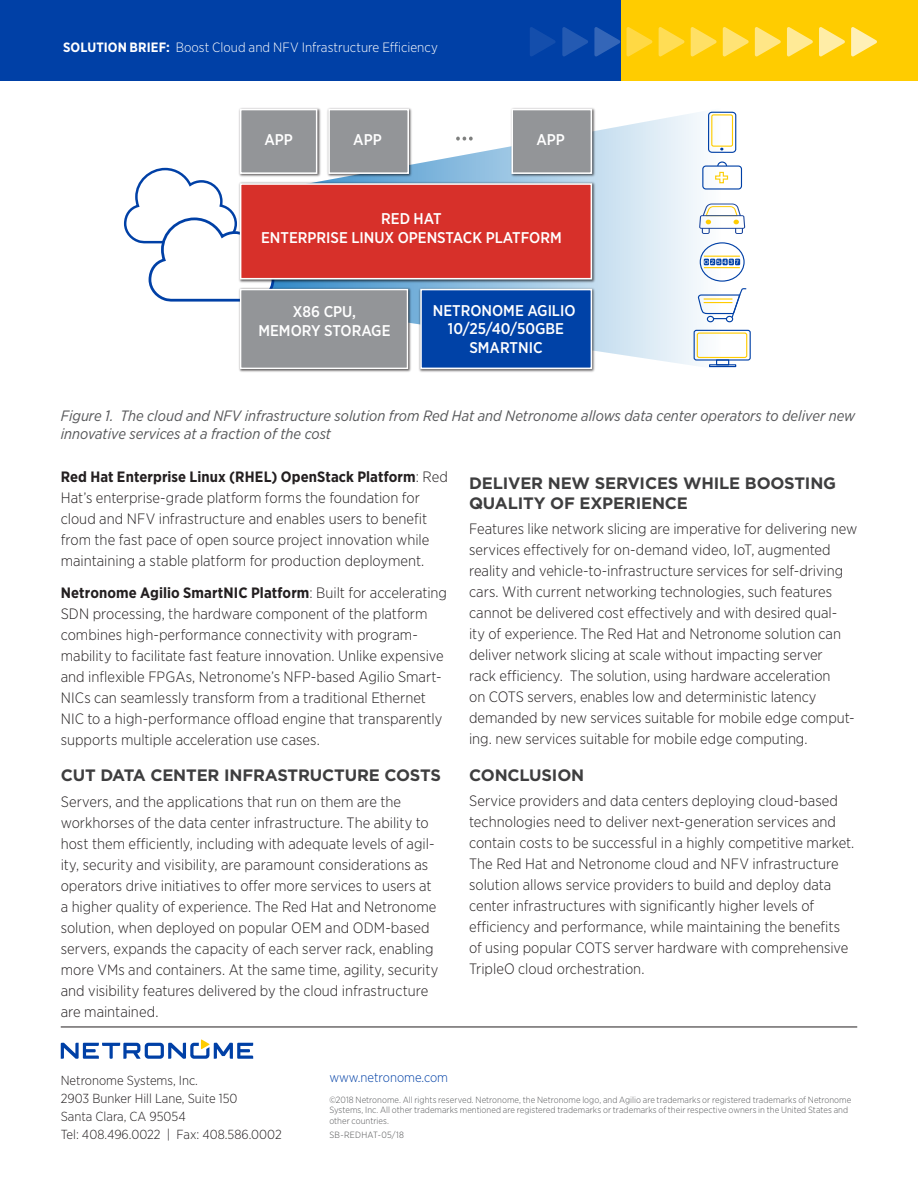
<style>
.page{position:relative;width:918px;height:1188px;background:#fff}
.page>*{position:absolute;margin:0;border:0;box-sizing:border-box;transform-origin:0 0}
._02_Body_Subhead{font:700 16.5px/19.5px "Gotham";letter-spacing:-.01em;color:#3e3e3f}
.t1{font:500 15.45px/18.6px "Gotham Narrow";color:#fff;text-align:center}
._02_Body_Text{font:300 15px/21px "Gotham Narrow";color:#231f20}
._04_Caption{font:italic 15px/18px "Gotham Narrow";color:#57585a}
.t2{font:300 13.5px "Gotham Narrow";color:#fff}
.t3{font:300 13.2px/18px "Gotham Narrow";color:#231f20}
.t4{font:300 13.2px "Gotham Narrow";color:#0040a6}
.t5{font:300 9px/10.5px "Gotham Narrow";letter-spacing:.005em;color:#57585a}
.t6{font:300 9px "Gotham Narrow";letter-spacing:.025em;color:#4e4f50}
.t7{font:6.75px "Courier";letter-spacing:.2em;color:#fff;scale:1.15 1}
.s1{font-weight:700}
</style>
<div class="page">
<div style="left:0;top:0;width:621px;height:81px;background:#0040a6"></div>
<div style="left:621px;top:0;width:297px;height:81px;background:#fc0"></div>
<hr style="left:61px;top:1027px;width:796px;height:1px;background:#231f20">
<svg style="left:61px;top:1040px;width:192px;height:19px"></svg>
<svg style="left:851px;top:27px;width:26px;height:29px"></svg>
<svg style="left:819px;top:27px;width:26px;height:29px"></svg>
<svg style="left:787px;top:27px;width:26px;height:29px"></svg>
<svg style="left:755px;top:27px;width:26px;height:29px"></svg>
<svg style="left:723px;top:27px;width:26px;height:29px"></svg>
<svg style="left:691px;top:27px;width:26px;height:29px"></svg>
<svg style="left:659px;top:27px;width:25px;height:29px"></svg>
<svg style="left:627px;top:27px;width:25px;height:29px"></svg>
<svg style="left:594px;top:27px;width:26px;height:29px"></svg>
<svg style="left:562px;top:27px;width:26px;height:29px"></svg>
<svg style="left:530px;top:27px;width:25px;height:29px"></svg>
<svg style="left:276px;top:111px;width:445px;height:257px"></svg>
<svg style="left:123px;top:167px;width:153px;height:135px"></svg>
<img style="left:238px;top:287px;width:175px;height:85px">
<div style="left:241px;top:290px;width:166px;height:78px;background:#939598"></div>
<div style="left:240px;top:289px;width:168px;height:80px;border:1px solid #fff"></div>
<img style="left:238px;top:181px;width:359px;height:103px">
<div style="left:241px;top:184px;width:350px;height:95px;background:#d7302a"></div>
<div style="left:240px;top:183px;width:352px;height:96px;border:2px solid #fff"></div>
<img style="left:238px;top:108px;width:84px;height:71px">
<div style="left:241px;top:110px;width:76px;height:63px;background:#939598"></div>
<div style="left:240px;top:109px;width:77px;height:65px;border:2px solid #fff"></div>
<img style="left:326px;top:108px;width:88px;height:71px">
<div style="left:329px;top:110px;width:79px;height:63px;background:#939598"></div>
<div style="left:328px;top:109px;width:81px;height:65px;border:2px solid #fff"></div>
<img style="left:509px;top:108px;width:88px;height:71px">
<div style="left:512px;top:110px;width:79px;height:63px;background:#939598"></div>
<div style="left:511px;top:109px;width:81px;height:65px;border:2px solid #fff"></div>
<svg style="left:456px;top:137px;width:17px;height:4px"></svg>
<img style="left:418px;top:286px;width:179px;height:86px">
<div style="left:421px;top:290px;width:170px;height:78px;background:#0042a7"></div>
<div style="left:420px;top:289px;width:172px;height:80px;border:2px solid #fff"></div>
<div style="left:709px;top:364px;width:27px;height:3px;border:1px solid #0040a6"></div>
<div style="left:716px;top:359px;width:13px;height:6px;border:1px solid #0040a6"></div>
<div style="left:694px;top:330px;width:57px;height:31px;border:1px solid #0040a6;border-radius:2px"></div>
<div style="left:697px;top:333px;width:50px;height:25px;border:1px solid #fc0;border-radius:2px"></div>
<svg style="left:699px;top:204px;width:46px;height:30px"></svg>
<div style="left:708px;top:112px;width:28px;height:41px;border:1px solid #0040a6;border-radius:3px"></div>
<div style="left:711px;top:114px;width:22px;height:33px;border:1px solid #fc0;border-radius:2px"></div>
<div style="left:702px;top:165px;width:40px;height:25px;border:1px solid #0040a6;border-radius:3px"></div>
<svg style="left:715px;top:161px;width:14px;height:23px"></svg>
<div style="left:707px;top:316px;width:7px;height:6px;border:1px solid #0040a6;border-radius:50%"></div>
<div style="left:726px;top:316px;width:7px;height:6px;border:1px solid #0040a6;border-radius:50%"></div>
<svg style="left:697px;top:287px;width:50px;height:32px"></svg>
<div style="left:700px;top:242px;width:45px;height:40px;border:1px solid #0040a6;border-radius:50%"></div>
<svg style="left:704px;top:259px;width:36px;height:6px"></svg>
<hr style="left:704px;top:256px;width:36px;height:1px;background:#fc0">
<hr style="left:704px;top:267px;width:36px;height:1px;background:#fc0">
<p class="t2" style="left:63px;top:39px;width:376px"><span class="s1">SOLUTION BRIEF:</span> Boost Cloud and NFV Infrastructure Efficiency</p>
<p class="t1" style="left:264px;top:130px;width:30px">APP</p>
<p class="t1" style="left:353px;top:130px;width:30px">APP</p>
<p class="t1" style="left:536px;top:130px;width:30px">APP</p>
<p class="t1" style="left:261px;top:209px;width:302px">RED HAT<br>ENTERPRISE LINUX OPENSTACK PLATFORM</p>
<p class="t1" style="left:258px;top:302px;width:134px">X86 CPU,<br>MEMORY STORAGE</p>
<p class="t1" style="left:433px;top:301px;width:144px">NETRONOME AGILIO<br>10/25/40/50GBE<br>SMARTNIC</p>
<p class="t7" style="left:704px;top:257px;width:32px">O25437</p>
<p class="_04_Caption" style="left:61px;top:406px;width:796px">Figure 1. The cloud and NFV infrastructure solution from Red Hat and Netronome allows data center operators to deliver new innovative services at a fraction of the cost</p>
<p class="_02_Body_Text" style="left:61px;top:466px;width:389px"><span class="s1">Red Hat Enterprise Linux (RHEL) OpenStack Platform</span>: Red Hat’s enterprise-grade platform forms the foundation for cloud and NFV infrastructure and enables users to benefit from the fast pace of open source project innovation while maintaining a stable platform for production deployment.</p>
<p class="_02_Body_Text" style="left:61px;top:581px;width:388px"><span class="s1">Netronome Agilio SmartNIC Platform</span>: Built for accelerating SDN processing, the hardware component of the platform combines high-performance connectivity with program&shy;mability to facilitate fast feature innovation. Unlike expensive and inflexible FPGAs, Netronome’s NFP-based Agilio Smart-NICs can seamlessly transform from a traditional Ethernet NIC to a high-performance offload engine that transparently supports multiple acceleration use cases.</p>
<p class="_02_Body_Subhead" style="left:61px;top:765px;width:382px">CUT DATA CENTER INFRASTRUCTURE COSTS</p>
<p class="_02_Body_Text" style="left:61px;top:791px;width:379px">Servers, and the applications that run on them are the workhorses of the data center infrastructure. The ability to host them efficiently, including with adequate levels of agil&shy;ity, security and visibility, are paramount considerations as operators drive initiatives to offer more services to users at a higher quality of experience. The Red Hat and Netronome solution, when deployed on popular OEM and ODM-based servers, expands the capacity of each server rack, enabling more VMs and containers. At the same time, agility, security and visibility features delivered by the cloud infrastructure are maintained.</p>
<p class="_02_Body_Subhead" style="left:469px;top:473px;width:369px">DELIVER NEW SERVICES WHILE BOOSTING<br>QUALITY OF EXPERIENCE</p>
<p class="_02_Body_Text" style="left:469px;top:518px;width:390px">Features like network slicing are imperative for delivering new services effectively for on-demand video, IoT, augmented reality and vehicle-to-infrastructure services for self-driving cars. With current networking technologies, such features cannot be delivered cost effectively and with desired qual-<br>ity of experience. The Red Hat and Netronome solution can deliver network slicing at scale without impacting server<br>rack efficiency. The solution, using hardware acceleration<br>on COTS servers, enables low and deterministic latency demanded by new services suitable for mobile edge comput&shy;ing. new services suitable for mobile edge computing.</p>
<p class="_02_Body_Subhead" style="left:469px;top:765px;width:117px">CONCLUSION</p>
<p class="_02_Body_Text" style="left:469px;top:790px;width:387px">Service providers and data centers deploying cloud-based technologies need to deliver next-generation services and contain costs to be successful in a highly competitive market.<br>The Red Hat and Netronome cloud and NFV infrastructure solution allows service providers to build and deploy data center infrastructures with significantly higher levels of efficiency and performance, while maintaining the benefits of using popular COTS server hardware with comprehensive TripleO cloud orchestration.</p>
<p class="t3" style="left:61px;top:1071px;width:222px">Netronome Systems, Inc.<br>2903 Bunker Hill Lane, Suite 150<br>Santa Clara, CA 95054<br>Tel: 408.496.0022 | Fax: 408.586.0002</p>
<p class="t4" style="left:329px;top:1069px;width:120px">www.netronome.com</p>
<p class="t5" style="left:329px;top:1094px;width:523px">©2018 Netronome. All rights reserved. Netronome, the Netronome logo, and Agilio are trademarks or registered trademarks of Netronome<br>Systems, Inc. All other trademarks mentioned are registered trademarks or trademarks of their respective owners in the United States and other countries.</p>
<p class="t6" style="left:329px;top:1130px;width:76px">SB-REDHAT-05/18</p>
</div>
